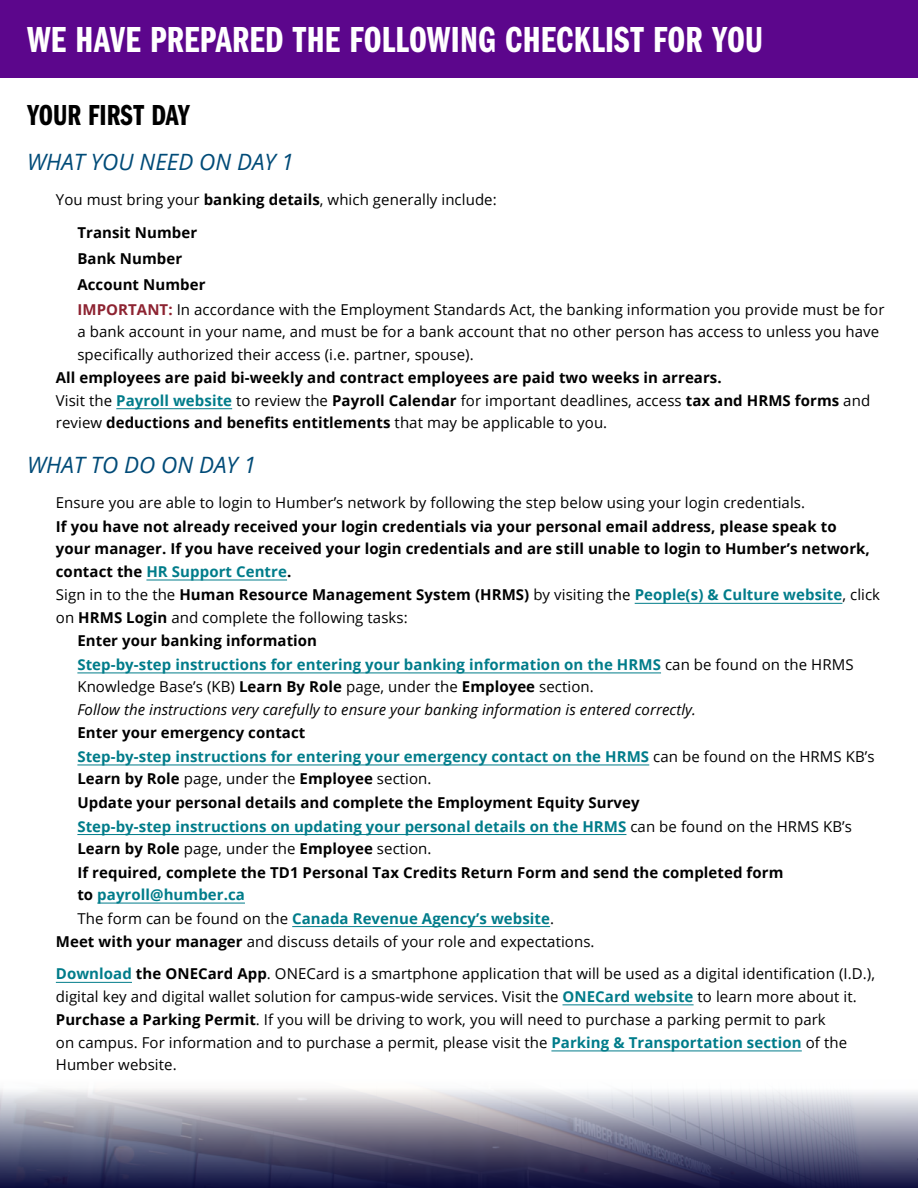
<style>
.page{position:relative;width:918px;height:1188px;background:#fff}
.page>*{position:absolute;margin:0;border:0;box-sizing:border-box;transform-origin:0 0}
.t1{font:37.5px "Franklin Gothic URW Com Dem";letter-spacing:.005em;color:#fff}
.t2{font:30px "Franklin Gothic URW Com Dem";color:#000}
.t3{font:italic 22.5px "Open Sans";color:#004b78}
.t4{font:15px/22.5px "Open Sans";letter-spacing:.005em;color:#000}
.t5{font:700 15px/22.5px "Open Sans";letter-spacing:.005em;color:#000}
.t6{font:700 15px/22.5px "Open Sans";letter-spacing:.005em;color:#007c8a}
.t7{font:italic 15px/22.5px "Open Sans";letter-spacing:.005em;color:#000}
.s1{font-weight:700}
.s2{font-weight:700;color:#8d2331}
.s3{font-weight:400}
.s4{color:#007c8a}
.s5{font-weight:700;color:#007c8a}
.s6{font-weight:700;font-style:normal;color:#007c8a}
.s7{font-style:normal}
.s8{font-weight:700;font-style:normal}
.s9{font-weight:400;color:#000}
.s10{color:#000}
</style>
<div class="page">
<div style="left:0;top:0;width:918px;height:77px;background:#5c068c"></div>
<hr style="left:116px;top:408px;width:116px;height:1px;background:#007c8a">
<svg style="left:0;top:1089px;width:918px;height:99px;background:#7a7a91"></svg>
<hr style="left:635px;top:603px;width:207px;height:1px;background:#007c8a">
<hr style="left:56px;top:982px;width:76px;height:1px;background:#007c8a">
<hr style="left:563px;top:1004px;width:131px;height:1px;background:#007c8a">
<hr style="left:551px;top:1051px;width:251px;height:1px;background:#007c8a">
<hr style="left:77px;top:673px;width:584px;height:1px;background:#007c8a">
<hr style="left:77px;top:834px;width:549px;height:1px;background:#007c8a">
<hr style="left:292px;top:926px;width:258px;height:1px;background:#007c8a">
<hr style="left:77px;top:765px;width:572px;height:1px;background:#007c8a">
<hr style="left:97px;top:903px;width:148px;height:1px;background:#007c8a">
<hr style="left:146px;top:580px;width:141px;height:1px;background:#007c8a">
<h1 class="t1" style="left:27px;top:13px;width:738px">WE HAVE PREPARED THE FOLLOWING CHECKLIST FOR YOU</h1>
<h2 class="t2" style="left:27px;top:94px;width:165px">YOUR FIRST DAY</h2>
<h3 class="t3" style="left:27px;top:146px;width:269px">WHAT YOU NEED ON DAY 1</h3>
<p class="t4" style="left:56px;top:188px;width:442px">You must bring your <span class="s1">banking details</span>, which generally include:</p>
<p class="t5" style="left:77px;top:221px;width:121px">Transit Number</p>
<p class="t5" style="left:77px;top:247px;width:106px">Bank Number</p>
<p class="t5" style="left:77px;top:273px;width:130px">Account Number</p>
<p class="t4" style="left:77px;top:298px;width:809px"><span class="s2">IMPORTANT:</span> In accordance with the Employment Standards Act, the banking information you provide must be for a bank account in your name, and must be for a bank account that no other person has access to unless you have specifically authorized their access (i.e. partner, spouse).</p>
<p class="t5" style="left:56px;top:366px;width:816px">All employees are paid bi-weekly and contract employees are paid two weeks in arrears.<br><span class="s3">Visit the</span> <span class="s4">Payroll website</span> <span class="s3">to review the</span> Payroll Calendar <span class="s3">for important deadlines, access</span> tax and HRMS forms <span class="s3">and review</span> deductions and benefits entitlements <span class="s3">that may be applicable to you.</span></p>
<h3 class="t3" style="left:27px;top:449px;width:231px">WHAT TO DO ON DAY 1</h3>
<p class="t4" style="left:56px;top:491px;width:751px">Ensure you are able to login to Humber’s network by following the step below using your login credentials.</p>
<p class="t5" style="left:56px;top:515px;width:816px">If you have not already received your login credentials via your personal email address, please speak to your manager. If you have received your login credentials and are still unable to login to Humber’s network, contact the <span class="s4">HR Support Centre</span>.</p>
<p class="t4" style="left:56px;top:583px;width:826px">Sign in to the the <span class="s1">Human Resource Management System (HRMS)</span> by visiting the <span class="s5">People(s) &amp; Culture website</span>, click on <span class="s1">HRMS Login</span> and complete the following tasks:</p>
<p class="t5" style="left:77px;top:629px;width:241px">Enter your banking information</p>
<p class="t7" style="left:77px;top:653px;width:778px"><span class="s6">Step-by-step instructions for entering your banking information on the HRMS</span> <span class="s7">can be found on the HRMS<br>Knowledge Base’s (KB)</span> <span class="s8">Learn By Role</span> <span class="s7">page, under the</span> <span class="s8">Employee</span> <span class="s7">section.<br></span>Follow the instructions very carefully to ensure your banking information is entered correctly.</p>
<p class="t5" style="left:77px;top:721px;width:230px">Enter your emergency contact</p>
<p class="t6" style="left:77px;top:745px;width:799px">Step-by-step instructions for entering your emergency contact on the HRMS <span class="s9">can be found on the HRMS KB’s<br></span><span class="s10">Learn by Role</span> <span class="s9">page, under the</span> <span class="s10">Employee</span> <span class="s9">section.</span></p>
<p class="t5" style="left:77px;top:791px;width:564px">Update your personal details and complete the Employment Equity Survey</p>
<p class="t6" style="left:77px;top:814px;width:776px">Step-by-step instructions on updating your personal details on the HRMS <span class="s9">can be found on the HRMS KB’s<br></span><span class="s10">Learn by Role</span> <span class="s9">page, under the</span> <span class="s10">Employee</span> <span class="s9">section.</span></p>
<p class="t5" style="left:77px;top:861px;width:708px">If required, complete the TD1 Personal Tax Credits Return Form and send the completed form to <span class="s4">payroll@humber.ca</span></p>
<p class="t6" style="left:77px;top:907px;width:478px"><span class="s9">The form can be found on the</span> Canada Revenue Agency’s website<span class="s9">.</span></p>
<p class="t4" style="left:56px;top:930px;width:540px"><span class="s1">Meet with your manager</span> and discuss details of your role and expectations.</p>
<p class="t4" style="left:56px;top:962px;width:821px"><span class="s5">Download</span> <span class="s1">the ONECard App</span>. ONECard is a smartphone application that will be used as a digital identification (I.D.), digital key and digital wallet solution for campus-wide services. Visit the <span class="s5">ONECard website</span> to learn more about it.</p>
<p class="t4" style="left:56px;top:1008px;width:793px"><span class="s1">Purchase a Parking Permit</span>. If you will be driving to work, you will need to purchase a parking permit to park on campus. For information and to purchase a permit, please visit the <span class="s5">Parking &amp; Transportation section</span> of the<br>Humber website.</p>
</div>
